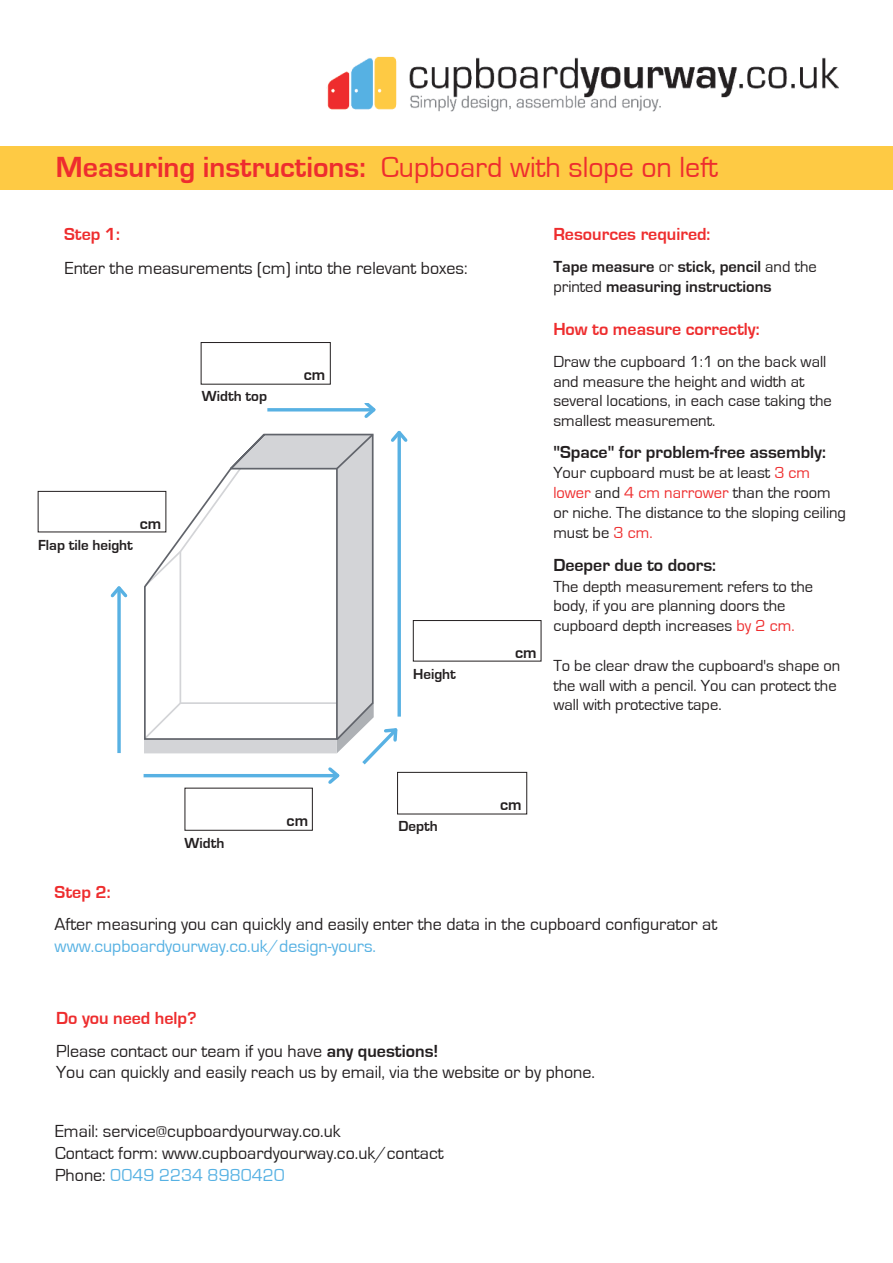
<style>
.page{position:relative;width:893px;height:1263px;background:#fff}
.page>*{position:absolute;margin:0;border:0;box-sizing:border-box;transform-origin:0 0}
.t1{font:30px "Eurostile";color:#ee2d2e}
.t2{font:18px/21.6px "Eurostile";color:#231f20}
.t3{font:700 18px "Eurostile";color:#ee2d2e}
.t4{font:700 18px "Eurostile";color:#231f20}
.t5{font:18px "Eurostile";color:#56b1e3}
.t6{font:16.5px/19.8px "Eurostile";color:#231f20}
.t7{font:700 16.5px/19.8px "Eurostile";color:#231f20}
.t8{font:700 15px "Eurostile";color:#231f20}
.s1{font-weight:700}
.s2{font-weight:400}
.s3{color:#ee2d2e}
.s4{font-weight:700;color:#ee2d2e}
.s5{color:#56b1e3}
</style>
<div class="page">
<img style="left:327px;top:56px;width:511px;height:56px">
<div style="left:0;top:147px;width:893px;height:43px;background:#feca44"></div>
<div style="left:397px;top:772px;width:130px;height:42px;border:1px solid #231f20"></div>
<div style="left:185px;top:788px;width:128px;height:43px;border:1px solid #231f20"></div>
<svg style="left:117px;top:600px;width:4px;height:153px"></svg>
<svg style="left:111px;top:586px;width:17px;height:14px"></svg>
<svg style="left:142px;top:430px;width:265px;height:354px"></svg>
<hr style="left:267px;top:408px;width:105px;height:3px;background:#58b1e3">
<svg style="left:361px;top:404px;width:15px;height:14px"></svg>
<div style="left:201px;top:342px;width:130px;height:43px;border:1px solid #231f20"></div>
<div style="left:413px;top:620px;width:128px;height:41px;border:1px solid #231f20"></div>
<div style="left:38px;top:491px;width:128px;height:41px;border:1px solid #231f20"></div>
<h1 class="t1" style="left:56px;top:153px;width:664px"><span class="s1">Measuring instructions:</span> Cupboard with slope on left</h1>
<p class="t3" style="left:64px;top:226px;width:58px">Step 1:</p>
<p class="t2" style="left:65px;top:257px;width:404px">Enter the measurements (cm) into the relevant boxes:</p>
<p class="t8" style="left:202px;top:389px;width:67px">Width top</p>
<p class="t7" style="left:304px;top:365px;width:23px">cm</p>
<p class="t7" style="left:140px;top:514px;width:23px">cm</p>
<p class="t8" style="left:38px;top:538px;width:96px">Flap tile height</p>
<p class="t8" style="left:413px;top:667px;width:44px">Height</p>
<p class="t7" style="left:515px;top:643px;width:23px">cm</p>
<p class="t3" style="left:553px;top:225px;width:159px">Resources required:</p>
<p class="t7" style="left:553px;top:258px;width:265px">Tape measure <span class="s2">or</span> stick, pencil <span class="s2">and the printed</span> measuring instructions</p>
<p class="t3" style="left:553px;top:321px;width:208px">How to measure correctly:</p>
<p class="t6" style="left:553px;top:352px;width:280px">Draw the cupboard 1:1 on the back wall and measure the height and width at several locations, in each case taking the smallest measurement.</p>
<p class="t4" style="left:553px;top:443px;width:274px">"Space" for problem-free assembly:</p>
<p class="t6" style="left:553px;top:463px;width:294px">Your cupboard must be at least <span class="s3">3 cm lower</span> and <span class="s3">4 cm narrower</span> than the room or niche. The distance to the sloping ceiling must be <span class="s3">3 cm.</span></p>
<p class="t4" style="left:553px;top:557px;width:164px">Deeper due to doors:</p>
<p class="t6" style="left:553px;top:577px;width:261px">The depth measurement refers to the body, if you are planning doors the cupboard depth increases <span class="s3">by 2 cm.</span></p>
<p class="t6" style="left:553px;top:656px;width:289px">To be clear draw the cupboard's shape on the wall with a pencil. You can protect the wall with protective tape.</p>
<p class="t8" style="left:185px;top:836px;width:41px">Width</p>
<p class="t7" style="left:287px;top:811px;width:23px">cm</p>
<p class="t8" style="left:398px;top:819px;width:41px">Depth</p>
<p class="t7" style="left:500px;top:795px;width:23px">cm</p>
<p class="t3" style="left:55px;top:884px;width:57px">Step 2:</p>
<p class="t2" style="left:55px;top:914px;width:664px">After measuring you can quickly and easily enter the data in the cupboard configurator at</p>
<p class="t5" style="left:55px;top:937px;width:323px">www.cupboardyourway.co.uk/design-yours.</p>
<p class="t2" style="left:56px;top:1001px;width:384px;line-height:33.3px"><span class="s4">Do you need help?<br></span>Please contact our team if you have <span class="s1">any questions!</span></p>
<p class="t2" style="left:56px;top:1062px;width:540px">You can quickly and easily reach us by email, via the website or by phone.</p>
<p class="t2" style="left:55px;top:1121px;width:390px">Email: service@cupboardyourway.co.uk<br>Contact form: www.cupboardyourway.co.uk/contact<br>Phone: <span class="s5">0049 2234 8980420</span></p>
</div>
